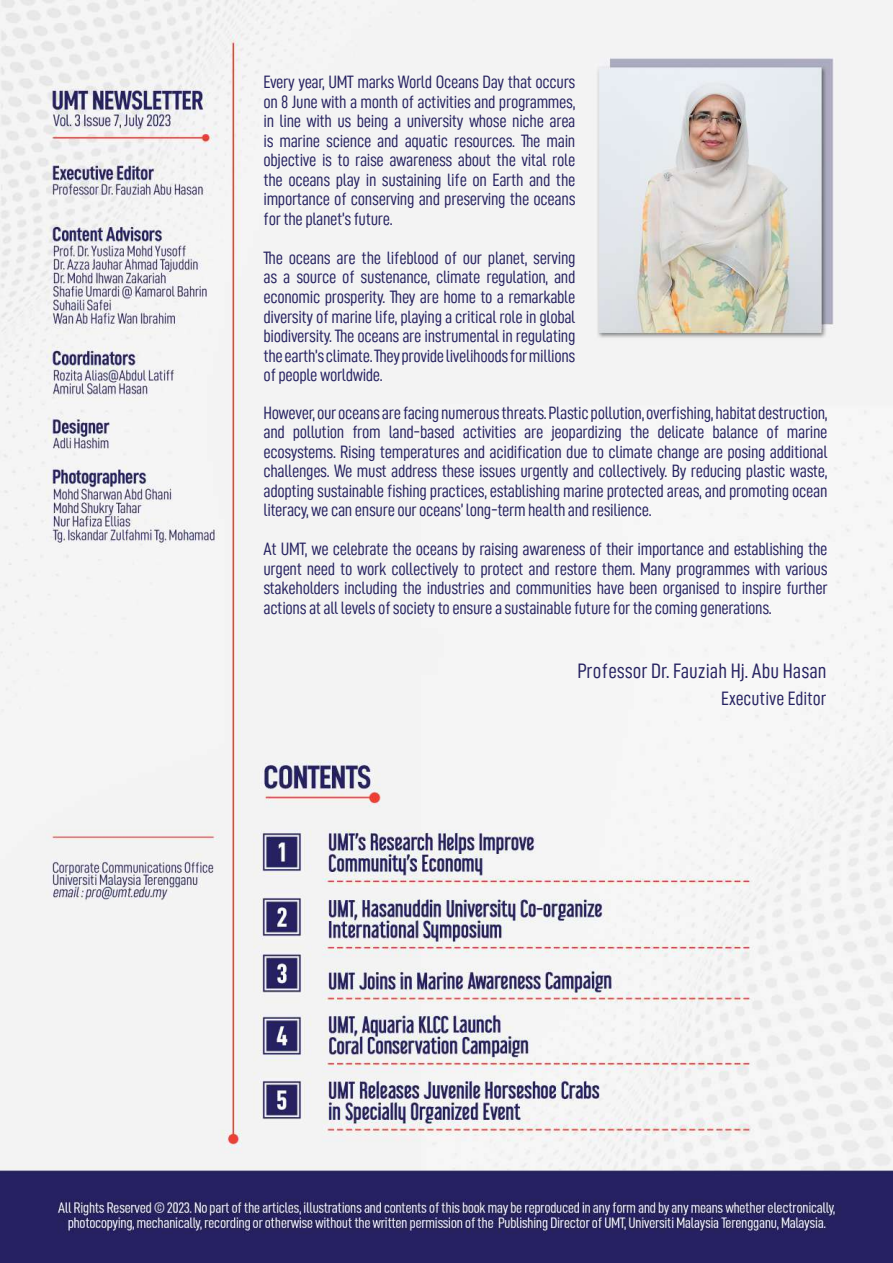
<style>
.page{position:relative;width:893px;height:1263px;background:#fff}
.page>*{position:absolute;margin:0;border:0;box-sizing:border-box;transform-origin:0 0}
.t1{font:21px "D DIN Condensed";color:#262261}
.t2{font:19.5px "D DIN Condensed";color:#262261}
.t3{font:18px/19.5px "D DIN Condensed";letter-spacing:-.02em;color:#262261;text-align:justify}
</style>
<div class="page">
<img style="left:0;top:0;width:893px;height:1263px">
<p class="t3" style="left:263px;top:72px;width:314px">Every year, UMT marks World Oceans Day that occurs on 8 June with a month of activities and programmes, in line with us being a university whose niche area is marine science and aquatic resources. The main objective is to raise awareness about the vital role the oceans play in sustaining life on Earth and the importance of conserving and preserving the oceans for the planet’s future.</p>
<p class="t3" style="left:263px;top:248px;width:314px">The oceans are the lifeblood of our planet, serving as a source of sustenance, climate regulation, and economic prosperity. They are home to a remarkable diversity of marine life, playing a critical role in global biodiversity. The oceans are instrumental in regulating the earth’s climate. They provide livelihoods for millions of people worldwide.</p>
<p class="t3" style="left:263px;top:402px;width:566px">However, our oceans are facing numerous threats. Plastic pollution, overfishing, habitat destruction, and pollution from land-based activities are jeopardizing the delicate balance of marine ecosystems. Rising temperatures and acidification due to climate change are posing additional challenges. We must address these issues urgently and collectively. By reducing plastic waste, adopting sustainable fishing practices, establishing marine protected areas, and promoting ocean literacy, we can ensure our oceans’ long-term health and resilience.</p>
<p class="t3" style="left:263px;top:539px;width:566px">At UMT, we celebrate the oceans by raising awareness of their importance and establishing the urgent need to work collectively to protect and restore them. Many programmes with various stakeholders including the industries and communities have been organised to inspire further actions at all levels of society to ensure a sustainable future for the coming generations.</p>
<p class="t1" style="left:577px;top:659px;width:251px">Professor Dr. Fauziah Hj. Abu Hasan</p>
<p class="t2" style="left:721px;top:687px;width:107px">Executive Editor</p>
</div>
